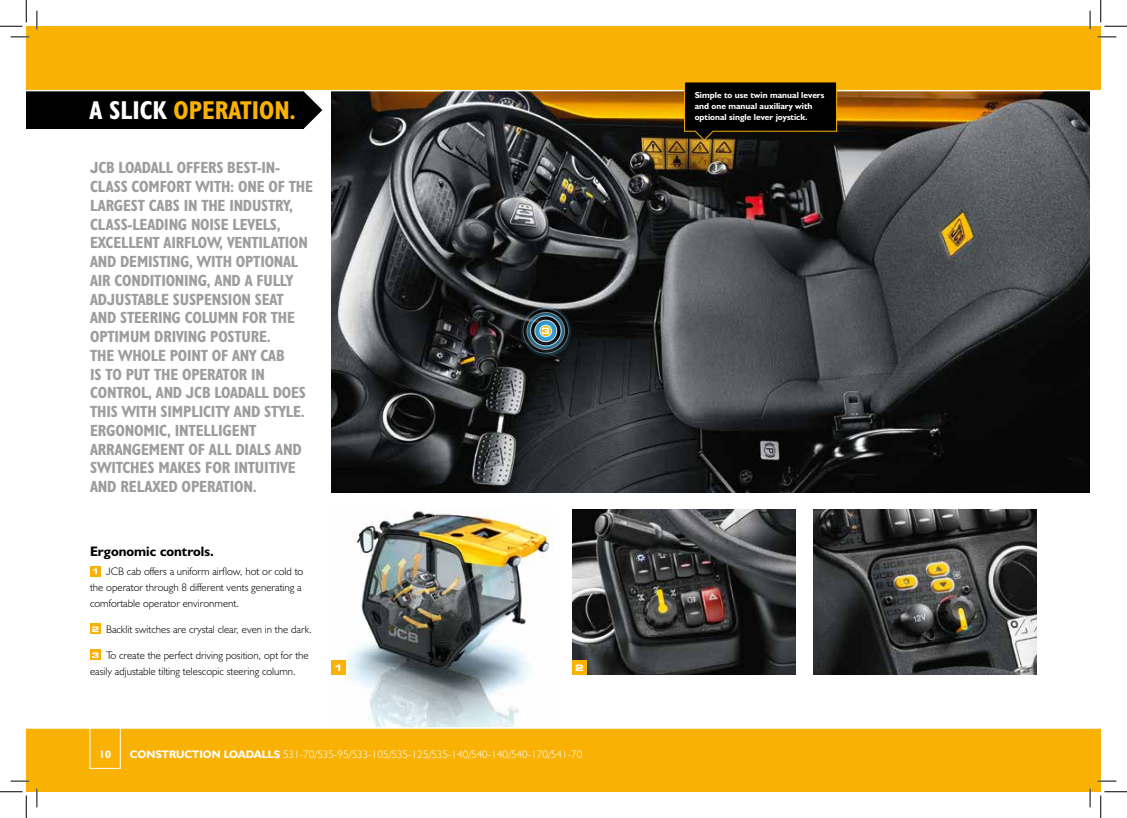
<style>
.page{position:relative;width:1127px;height:818px;background:#fff}
.page>*{position:absolute;margin:0;border:0;box-sizing:border-box;transform-origin:0 0}
.t1{font:26px "JCB Bold Condensed";color:#f9b104}
.t2{font:16.25px/18.8px "JCB Bold Condensed";letter-spacing:-.01em;color:#9d9d9c}
.t3{font:13.75px "JCB Bold";color:#000}
.t4{font:11px/15.6px "JCB Light";color:#000}
.t5{font:11px "JCB Light";color:#fff}
.t6{font:11px "JCB Bold";color:#fff}
.t7{font:8.75px/11.2px "JCB Bold";color:#fff}
.t8{font:700 expanded 8.75px "Square 721 BT";color:#fff}
.s1{color:#fff}
.s2{font-family:"Square 721 BT";font-weight:700;font-stretch:expanded;font-size:7.62px;color:#fff}
.s3{font-family:"JCB Bold"}
</style>
<div class="page">
<img style="left:813px;top:509px;width:223px;height:166px">
<img style="left:572px;top:509px;width:223px;height:166px">
<img style="left:331px;top:510px;width:221px;height:217px">
<img style="left:331px;top:91px;width:758px;height:401px">
<svg style="left:303px;top:91px;width:19px;height:38px"></svg>
<div style="left:26px;top:82px;width:277px;height:47px;background:#000"></div>
<div style="left:26px;top:26px;width:1074px;height:64px;background:#f9b104"></div>
<div style="left:26px;top:728px;width:1074px;height:64px;background:#f9b104"></div>
<hr style="left:26px;top:727px;width:1074px;height:2px;background:#fff">
<div style="left:331px;top:661px;width:14px;height:14px;background:#f9b104"></div>
<div style="left:90px;top:719px;width:31px;height:50px;border:1px solid #fff"></div>
<div style="left:90px;top:566px;width:11px;height:11px;background:#f9b104"></div>
<div style="left:90px;top:623px;width:11px;height:11px;background:#f9b104"></div>
<div style="left:90px;top:649px;width:11px;height:11px;background:#f9b104"></div>
<div style="left:572px;top:661px;width:14px;height:14px;background:#f9b104"></div>
<hr style="left:26px;top:90px;width:1074px;height:1px;background:#fff">
<svg style="left:683px;top:82px;width:154px;height:59px"></svg>
<svg style="left:519px;top:305px;width:53px;height:52px"></svg>
<svg style="left:11px;top:36px;width:18px;height:2px"></svg>
<svg style="left:1097px;top:36px;width:18px;height:2px"></svg>
<svg style="left:11px;top:780px;width:18px;height:2px"></svg>
<svg style="left:1097px;top:780px;width:18px;height:2px"></svg>
<svg style="left:36px;top:11px;width:2px;height:18px"></svg>
<svg style="left:36px;top:788px;width:2px;height:19px"></svg>
<svg style="left:1089px;top:11px;width:1px;height:18px"></svg>
<svg style="left:1089px;top:788px;width:1px;height:19px"></svg>
<svg style="left:0;top:0;width:27px;height:27px"></svg>
<svg style="left:0;top:791px;width:27px;height:27px"></svg>
<svg style="left:1100px;top:0;width:26px;height:27px"></svg>
<svg style="left:1100px;top:791px;width:26px;height:27px"></svg>
<h1 class="t1" style="left:90px;top:94px;width:207px"><span class="s1">A SLICK</span> OPERATION.</h1>
<p class="t2" style="left:90px;top:158px;width:224px">JCB LOADALL OFFERS BEST-IN-<br>CLASS COMFORT WITH: ONE OF THE<br>LARGEST CABS IN THE INDUSTRY,<br>CLASS-LEADING NOISE LEVELS,<br>EXCELLENT AIRFLOW, VENTILATION<br>AND DEMISTING, WITH OPTIONAL<br>AIR CONDITIONING, AND A FULLY<br>ADJUSTABLE SUSPENSION SEAT<br>AND STEERING COLUMN FOR THE<br>OPTIMUM DRIVING POSTURE.<br>THE WHOLE POINT OF ANY CAB<br>IS TO PUT THE OPERATOR IN<br>CONTROL, AND JCB LOADALL DOES<br>THIS WITH SIMPLICITY AND STYLE.<br>ERGONOMIC, INTELLIGENT<br>ARRANGEMENT OF ALL DIALS AND<br>SWITCHES MAKES FOR INTUITIVE<br>AND RELAXED OPERATION.</p>
<p class="t3" style="left:90px;top:543px;width:125px">Ergonomic controls.</p>
<p class="t4" style="left:90px;top:564px;width:215px"><span class="s2">1</span> JCB cab offers a uniform airflow, hot or cold to the operator through 8 different vents generating a comfortable operator environment.</p>
<p class="t4" style="left:92px;top:621px;width:221px"><span class="s2">2</span> Backlit switches are crystal clear, even in the dark.</p>
<p class="t4" style="left:90px;top:647px;width:220px"><span class="s2">3</span> To create the perfect driving position, opt for the easily adjustable tilting telescopic steering column.</p>
<p class="t8" style="left:334px;top:663px;width:10px">1</p>
<p class="t8" style="left:541px;top:326px;width:10px">3</p>
<p class="t8" style="left:575px;top:663px;width:10px">2</p>
<p class="t6" style="left:99px;top:748px;width:13px">10</p>
<p class="t5" style="left:130px;top:747px;width:453px"><span class="s3">CONSTRUCTION LOADALLS</span> 531-70/535-95/533-105/535-125/535-140/540-140/540-170/541-70</p>
<p class="t7" style="left:694px;top:89px;width:131px">Simple to use twin manual levers and one manual auxiliary with optional single lever joystick.</p>
</div>
